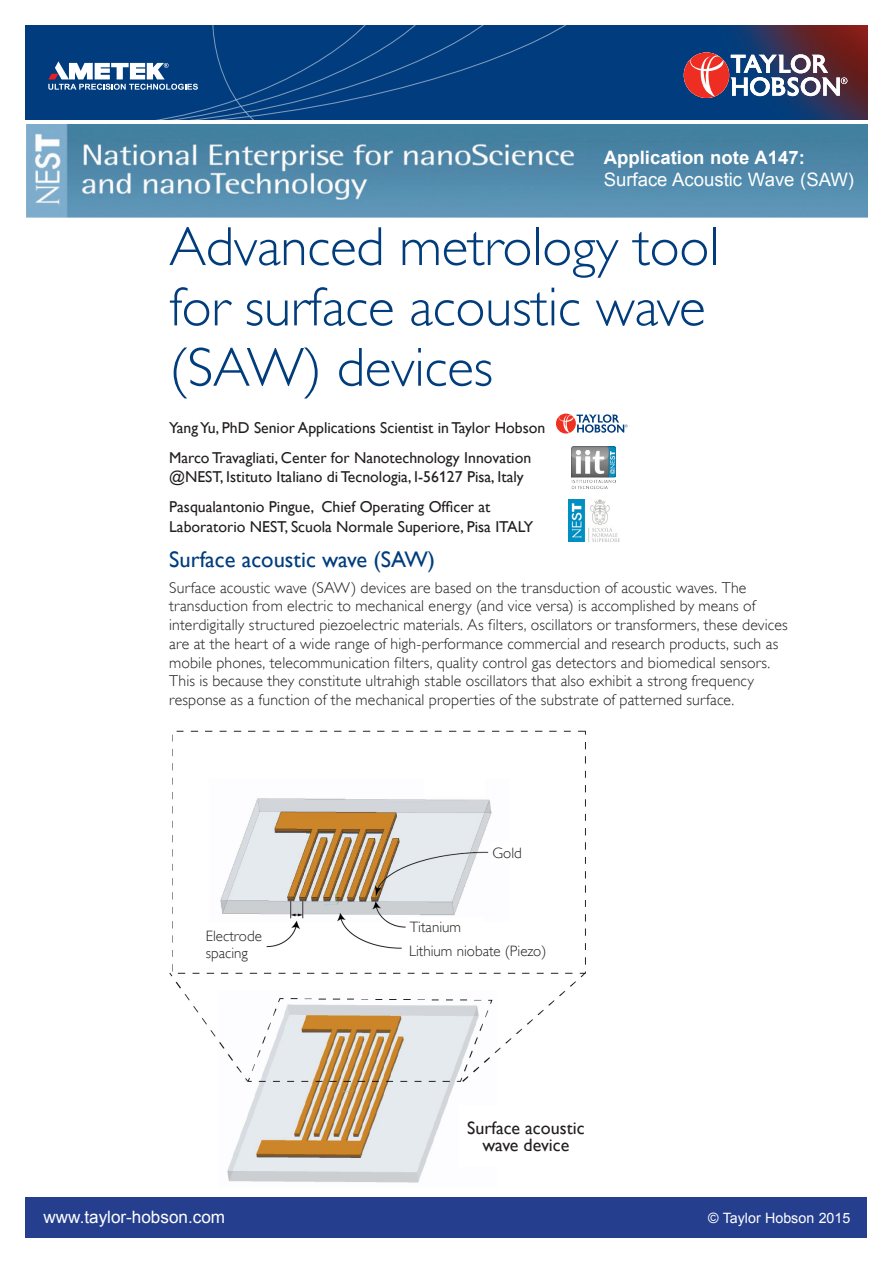
<style>
.page{position:relative;width:893px;height:1263px;background:#fff}
.page>*{position:absolute;margin:0;border:0;box-sizing:border-box;transform-origin:0 0}
.L1_heading{font:300 55.35px/60.3px "Gill Alt One";letter-spacing:-.005em;color:#013d7d}
.L3_heading{font:22.5px "Gill Alt One";color:#013d7d}
.t1{font:18.6px/22.2px "Arial";color:#fff}
.t2{font:18px/16.5px "Gill Alt One";color:#231f20;text-align:center}
.Orders{font:17.1px "Arial";color:#fff}
.Body{font:300 15.75px/18.8px "Gill Alt One";letter-spacing:.01em;color:#231f20}
.Body-2{font:15.75px/19.5px "Gill Alt One";color:#231f20}
.t3{font:300 15px/16.5px "Gill Alt One";color:#231f20}
.t4{font:14.25px "Arial";color:#fff}
.s1{font-weight:700}
</style>
<div class="page">
<img style="left:169px;top:730px;width:417px;height:453px">
<div style="left:26px;top:1197px;width:841px;height:40px;background:#253f8e"></div>
<img style="left:26px;top:124px;width:841px;height:94px">
<img style="left:26px;top:26px;width:841px;height:93px">
<svg style="left:684px;top:52px;width:163px;height:46px"></svg>
<svg style="left:48px;top:26px;width:523px;height:93px;background:#0d4683"></svg>
<svg style="left:556px;top:414px;width:72px;height:19px"></svg>
<img style="left:568px;top:499px;width:51px;height:42px">
<div style="left:197px;top:926px;width:67px;height:37px;background:#fff"></div>
<div style="left:405px;top:935px;width:155px;height:31px;background:#fff"></div>
<div style="left:410px;top:917px;width:73px;height:20px;background:#fff"></div>
<div style="left:492px;top:842px;width:74px;height:21px;background:#fff"></div>
<div style="left:459px;top:1106px;width:129px;height:61px;background:#fff"></div>
<img style="left:572px;top:447px;width:44px;height:42px">
<p class="t1" style="left:604px;top:146px;width:252px"><span class="s1">Application note A147:<br></span>Surface Acoustic Wave (SAW)</p>
<p class="L1_heading" style="left:169px;top:216px;width:552px">Advanced metrology tool for surface acoustic wave (SAW) devices</p>
<p class="Body-2" style="left:169px;top:417px;width:378px">Yang Yu, PhD Senior Applications Scientist in Taylor Hobson</p>
<p class="Body-2" style="left:169px;top:448px;width:364px">Marco Travagliati, Center for Nanotechnology Innovation @NEST, Istituto Italiano di Tecnologia, I-56127 Pisa, Italy</p>
<p class="Body-2" style="left:169px;top:497px;width:365px">Pasqualantonio Pingue, Chief Operating Officer at<br>Laboratorio NEST, Scuola Normale Superiore, Pisa ITALY</p>
<p class="L3_heading" style="left:169px;top:547px;width:267px">Surface acoustic wave (SAW)</p>
<p class="Body" style="left:169px;top:578px;width:620px">Surface acoustic wave (SAW) devices are based on the transduction of acoustic waves. The transduction from electric to mechanical energy (and vice versa) is accomplished by means of interdigitally structured piezoelectric materials. As filters, oscillators or transformers, these devices are at the heart of a wide range of high-performance commercial and research products, such as mobile phones, telecommunication filters, quality control gas detectors and biomedical sensors.<br>This is because they constitute ultrahigh stable oscillators that also exhibit a strong frequency response as a function of the mechanical properties of the substrate of patterned surface.</p>
<p class="t3" style="left:206px;top:928px;width:58px">Electrode spacing</p>
<p class="t3" style="left:410px;top:919px;width:53px">Titanium</p>
<p class="t3" style="left:492px;top:845px;width:31px">Gold</p>
<p class="t3" style="left:409px;top:942px;width:139px">Lithium niobate (Piezo)</p>
<p class="t2" style="left:467px;top:1120px;width:119px">Surface acoustic wave device</p>
<p class="Orders" style="left:44px;top:1205px;width:183px">www.taylor-hobson.com</p>
<p class="t4" style="left:708px;top:1208px;width:144px">© Taylor Hobson 2015</p>
</div>
